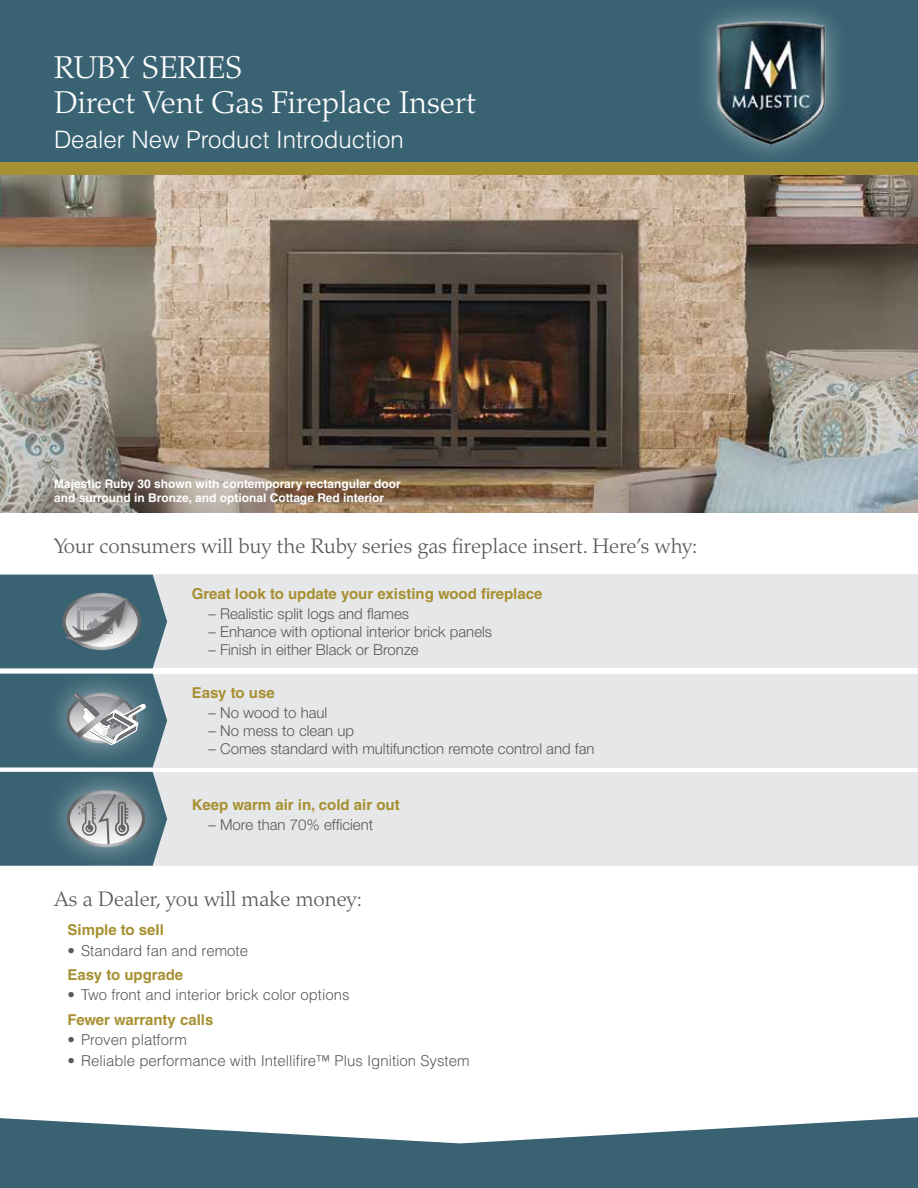
<style>
.page{position:relative;width:918px;height:1188px;background:#fff}
.page>*{position:absolute;margin:0;border:0;box-sizing:border-box;transform-origin:0 0}
.t1{font:300 31.5px/35.1px "Palatino LT Std";color:#fff}
.t2{font:300 24px "Helvetica LT Std";color:#fff}
.t3{font:300 21px "Palatino LT Std";color:#58595b}
.t4{font:300 15px "Helvetica Neue";color:#58595b}
.t5{font:300 15px "Helvetica LT Std";color:#58595b}
.t6{font:700 15px "Helvetica LT Std";color:#a79031}
.t7{font:700 12px/14.4px "Helvetica LT Std";color:#fff}
</style>
<div class="page">
<img style="left:0;top:175px;width:918px;height:338px">
<svg style="left:0;top:1117px;width:918px;height:71px;fill:#396373"></svg>
<div style="left:0;top:0;width:918px;height:162px;background:#396373"></div>
<div style="left:693px;top:0;width:156px;height:166px;background:#fff;opacity:.5"></div>
<img style="left:693px;top:18px;width:156px;height:128px">
<div style="left:0;top:162px;width:918px;height:13px;background:#a79031"></div>
<div style="left:151px;top:575px;width:767px;height:93px;background:#e6e7e8"></div>
<div style="left:152px;top:674px;width:766px;height:93px;background:#e6e7e8"></div>
<div style="left:152px;top:772px;width:766px;height:94px;background:#e6e7e8"></div>
<div style="left:43px;top:767px;width:125px;height:104px;background:#fff"></div>
<div style="left:43px;top:670px;width:124px;height:97px;background:#fff;opacity:.5"></div>
<svg style="left:0;top:674px;width:167px;height:192px;background:#617f8b"></svg>
<svg style="left:0;top:575px;width:167px;height:93px;background:#587783"></svg>
<h1 class="t1" style="left:54px;top:50px;width:424px">RUBY SERIES<br>Direct Vent Gas Fireplace Insert</h1>
<h2 class="t2" style="left:54px;top:124px;width:351px">Dealer New Product Introduction</h2>
<p class="t7" style="left:54px;top:476px;width:348px">Majestic Ruby 30 shown with contemporary rectangular door and surround in Bronze, and optional Cottage Red interior</p>
<h3 class="t3" style="left:54px;top:534px;width:645px">Your consumers will buy the Ruby series gas fireplace insert. Here’s why:</h3>
<p class="t6" style="left:192px;top:584px;width:352px">Great look to update your existing wood fireplace</p>
<p class="t4" style="left:208px;top:604px;width:202px">– Realistic split logs and flames</p>
<p class="t4" style="left:208px;top:622px;width:285px">– Enhance with optional interior brick panels</p>
<p class="t4" style="left:208px;top:640px;width:212px">– Finish in either Black or Bronze</p>
<p class="t6" style="left:192px;top:683px;width:84px">Easy to use</p>
<p class="t4" style="left:208px;top:703px;width:120px">– No wood to haul</p>
<p class="t4" style="left:208px;top:721px;width:147px">– No mess to clean up</p>
<p class="t4" style="left:208px;top:739px;width:388px">– Comes standard with multifunction remote control and fan</p>
<p class="t6" style="left:192px;top:796px;width:209px">Keep warm air in, cold air out</p>
<p class="t4" style="left:208px;top:816px;width:166px">– More than 70% efficient</p>
<h3 class="t3" style="left:54px;top:887px;width:309px">As a Dealer, you will make money:</h3>
<p class="t6" style="left:68px;top:921px;width:98px">Simple to sell</p>
<p class="t5" style="left:68px;top:941px;width:182px">• Standard fan and remote</p>
<p class="t6" style="left:68px;top:966px;width:117px">Easy to upgrade</p>
<p class="t5" style="left:68px;top:986px;width:284px">• Two front and interior brick color options</p>
<p class="t6" style="left:68px;top:1011px;width:147px">Fewer warranty calls</p>
<p class="t5" style="left:68px;top:1031px;width:121px">• Proven platform</p>
<p class="t5" style="left:68px;top:1051px;width:404px">• Reliable performance with Intellifire™ Plus Ignition System</p>
</div>
